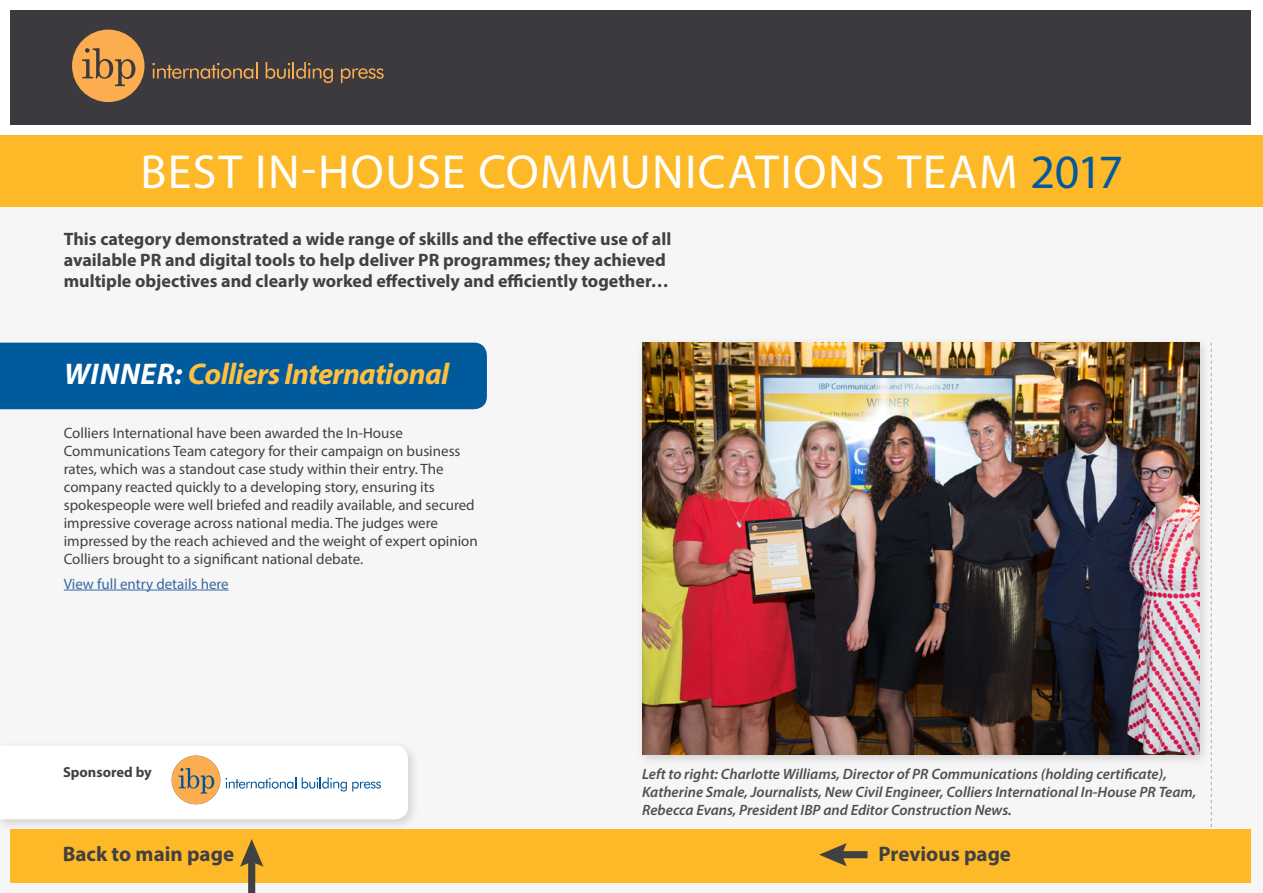
<style>
.page{position:relative;width:1263px;height:893px;background:#fff}
.page>*{position:absolute;margin:0;border:0;box-sizing:border-box;transform-origin:0 0}
.t1{font:48px "Myriad Pro";letter-spacing:.03em;color:#fff}
.t2{font:italic 700 30px "Myriad Pro";letter-spacing:-.02em;color:#febf42}
.t3{font:700 21px "Myriad Pro";color:#414042}
.t4{font:700 18px/21px "Myriad Pro";color:#414042}
.t5{font:15px/18px "Myriad Pro";color:#414042}
.t6{font:italic 600 15px/18px "Myriad Pro";color:#504e51}
.t7{font:15px "Myriad Pro";color:#3a68a5}
.t8{font:700 14.55px "Myriad Pro";color:#414042}
.s1{color:#005a9c}
.s2{color:#fff}
</style>
<div class="page">
<div style="left:0;top:172px;width:1263px;height:721px;background:#f6f6f6"></div>
<svg style="left:1211px;top:343px;width:1px;height:484px"></svg>
<div style="left:11px;top:829px;width:1240px;height:53px;background:#fdb927"></div>
<svg style="left:240px;top:839px;width:23px;height:54px"></svg>
<svg style="left:819px;top:843px;width:48px;height:23px"></svg>
<hr style="left:64px;top:590px;width:165px;height:1px;background:#3a68a5">
<div style="left:0;top:135px;width:1263px;height:72px;background:#fdb927"></div>
<div style="left:0;top:343px;width:487px;height:66px;background:#005a9c"></div>
<div style="left:11px;top:11px;width:1240px;height:114px;background:#3c3a3e"></div>
<svg style="left:72px;top:30px;width:73px;height:72px"></svg>
<svg style="left:152px;top:62px;width:106px;height:17px"></svg>
<svg style="left:266px;top:62px;width:67px;height:21px"></svg>
<svg style="left:341px;top:68px;width:43px;height:15px"></svg>
<div style="left:0;top:739px;width:421px;height:93px;background:#000;opacity:.15"></div>
<svg style="left:0;top:746px;width:408px;height:73px"></svg>
<div style="left:636px;top:336px;width:575px;height:431px;background:#000;opacity:.15"></div>
<img style="left:642px;top:343px;width:557px;height:412px">
<h1 class="t1" style="left:140px;top:142px;width:984px">BEST IN-HOUSE COMMUNICATIONS TEAM <span class="s1">2017</span></h1>
<p class="t4" style="left:64px;top:227px;width:609px">This category demonstrated a wide range of skills and the effective use of all available PR and digital tools to help deliver PR programmes; they achieved multiple objectives and clearly worked effectively and efficiently together…</p>
<h2 class="t2" style="left:64px;top:354px;width:386px"><span class="s2">WINNER:</span> Colliers International</h2>
<p class="t5" style="left:64px;top:423px;width:415px">Colliers International have been awarded the In-House Communications Team category for their campaign on business rates, which was a standout case study within their entry. The company reacted quickly to a developing story, ensuring its spokespeople were well briefed and readily available, and secured impressive coverage across national media. The judges were impressed by the reach achieved and the weight of expert opinion Colliers brought to a significant national debate.</p>
<p class="t7" style="left:64px;top:574px;width:166px">View full entry details here</p>
<p class="t8" style="left:63px;top:762px;width:90px">Sponsored by</p>
<p class="t6" style="left:642px;top:764px;width:556px">Left to right: Charlotte Williams, Director of PR Communications (holding certificate),<br>Katherine Smale, Journalists, New Civil Engineer, Colliers International In-House PR Team,<br>Rebecca Evans, President IBP and Editor Construction News.</p>
<h3 class="t3" style="left:63px;top:840px;width:173px">Back to main page</h3>
<h3 class="t3" style="left:879px;top:840px;width:134px">Previous page</h3>
</div>
